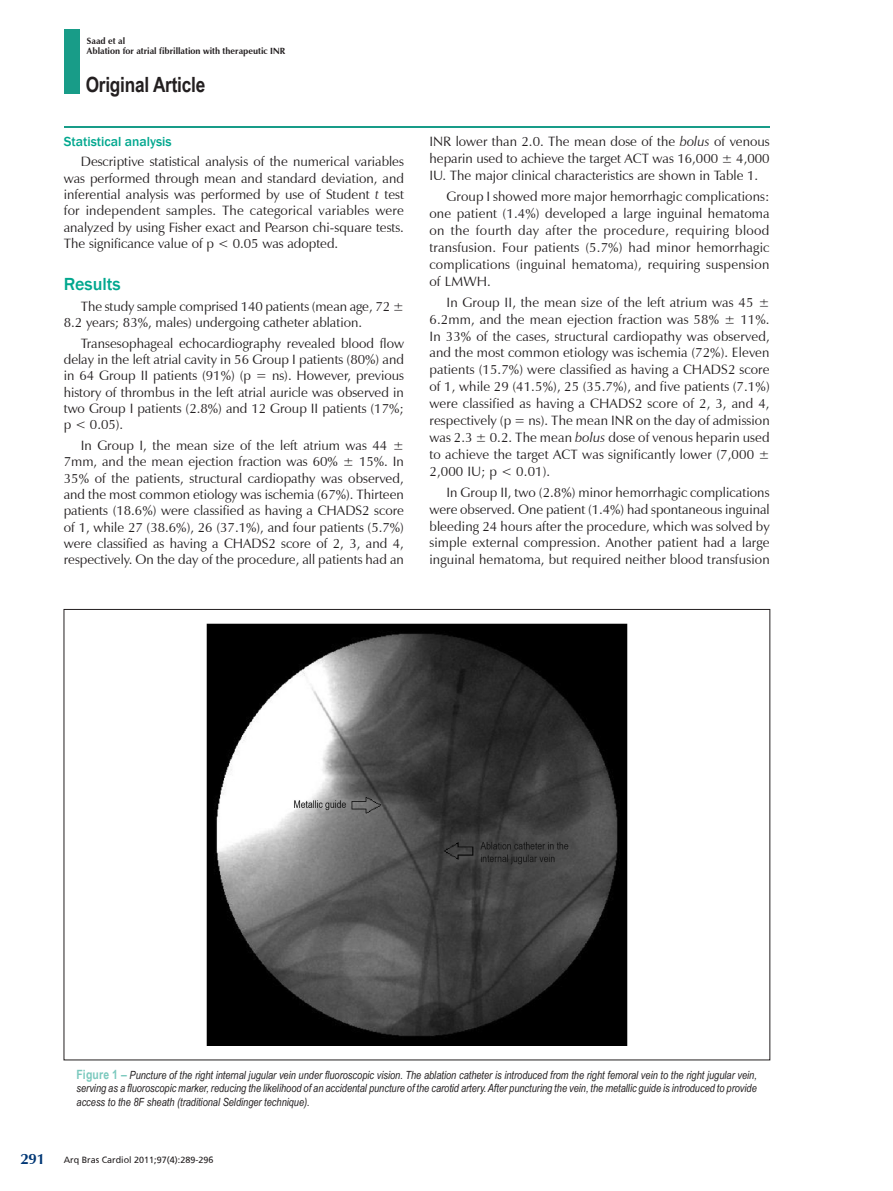
<style>
.page{position:relative;width:893px;height:1191px;background:#fff}
.page>*{position:absolute;margin:0;border:0;box-sizing:border-box;transform-origin:0 0}
.t1{font:700 21px "Arial Narrow";letter-spacing:-.01em;color:#231f20}
.Títulos__textos{font:500 18px "Franklin Gothic";color:#00a78e}
.t2{font:700 15px "Zapf Humanist 601 BT";color:#013775}
.Texto{font:13.5px/16.8px "Zapf Humanist 601 BT";color:#231f20;text-align:justify}
.Subtítulo{font:500 13.5px "Franklin Gothic";color:#00a78e}
._04_FIGURA_ref{font:italic 11.25px/13.5px "Arial Narrow";color:#231f20;text-align:justify}
.t3{font:700 9px "Zapf Humanist 601 BT";color:#231f20}
.t4{font:9px "Frutiger";color:#231f20}
.s1{font-style:italic}
.s2{font-weight:700;font-style:normal;font-size:12.75px;color:#7bc9be}
</style>
<div class="page">
<hr style="left:64px;top:126px;width:706px;height:2px;background:#189c88">
<div style="left:64px;top:29px;width:16px;height:65px;background:#189c88"></div>
<img style="left:206px;top:624px;width:422px;height:421px">
<p class="t3" style="left:87px;top:35px;width:40px">Saad et al</p>
<p class="t3" style="left:87px;top:46px;width:200px">Ablation for atrial fibrillation with therapeutic INR</p>
<p class="t1" style="left:86px;top:68px;width:121px">Original Article</p>
<p class="Subtítulo" style="left:64px;top:133px;width:109px">Statistical analysis</p>
<p class="Texto" style="left:64px;top:153px;width:342px;line-height:16.4px;text-indent:17px">Descriptive statistical analysis of the numerical variables was performed through mean and standard deviation, and inferential analysis was performed by use of Student <span class="s1">t</span> test for independent samples. The categorical variables were analyzed by using Fisher exact and Pearson chi-square tests.<br>The significance value of p &lt; 0.05 was adopted.</p>
<p class="Títulos__textos" style="left:64px;top:273px;width:59px">Results</p>
<p class="Texto" style="left:64px;top:298px;width:342px;line-height:16.4px;text-indent:17px">The study sample comprised 140 patients (mean age, 72 ±<br>8.2 years; 83%, males) undergoing catheter ablation.</p>
<p class="Texto" style="left:64px;top:335px;width:342px;line-height:16.4px;text-indent:17px">Transesophageal echocardiography revealed blood flow delay in the left atrial cavity in 56 Group I patients (80%) and in 64 Group II patients (91%) (p = ns). However, previous history of thrombus in the left atrial auricle was observed in two Group I patients (2.8%) and 12 Group II patients (17%; p &lt; 0.05).</p>
<p class="Texto" style="left:64px;top:437px;width:342px;line-height:16.4px;text-indent:17px">In Group I, the mean size of the left atrium was 44 ± 7mm, and the mean ejection fraction was 60% ± 15%. In 35% of the patients, structural cardiopathy was observed, and the most common etiology was ischemia (67%). Thirteen patients (18.6%) were classified as having a CHADS2 score of 1, while 27 (38.6%), 26 (37.1%), and four patients (5.7%) were classified as having a CHADS2 score of 2, 3, and 4, respectively. On the day of the procedure, all patients had an</p>
<p class="Texto" style="left:429px;top:133px;width:342px">INR lower than 2.0. The mean dose of the <span class="s1">bolus</span> of venous heparin used to achieve the target ACT was 16,000 ± 4,000<br>IU. The major clinical characteristics are shown in Table 1.</p>
<p class="Texto" style="left:429px;top:188px;width:342px;text-indent:17px">Group I showed more major hemorrhagic complications: one patient (1.4%) developed a large inguinal hematoma on the fourth day after the procedure, requiring blood transfusion. Four patients (5.7%) had minor hemorrhagic complications (inguinal hematoma), requiring suspension of LMWH.</p>
<p class="Texto" style="left:429px;top:294px;width:342px;text-indent:17px">In Group II, the mean size of the left atrium was 45 ± 6.2mm, and the mean ejection fraction was 58% ± 11%.<br>In 33% of the cases, structural cardiopathy was observed, and the most common etiology was ischemia (72%). Eleven patients (15.7%) were classified as having a CHADS2 score of 1, while 29 (41.5%), 25 (35.7%), and five patients (7.1%) were classified as having a CHADS2 score of 2, 3, and 4, respectively (p = ns). The mean INR on the day of admission was 2.3 ± 0.2. The mean <span class="s1">bolus</span> dose of venous heparin used to achieve the target ACT was significantly lower (7,000 ± 2,000 IU; p &lt; 0.01).</p>
<p class="Texto" style="left:429px;top:484px;width:342px;text-indent:17px">In Group II, two (2.8%) minor hemorrhagic complications were observed. One patient (1.4%) had spontaneous inguinal bleeding 24 hours after the procedure, which was solved by simple external compression. Another patient had a large inguinal hematoma, but required neither blood transfusion</p>
<p class="t2" style="left:20px;top:1149px;width:26px">291</p>
<p class="_04_FIGURA_ref" style="left:77px;top:1068px;width:682px"><span class="s2">Figure 1 –</span> Puncture of the right internal jugular vein under fluoroscopic vision. The ablation catheter is introduced from the right femoral vein to the right jugular vein, serving as a fluoroscopic marker, reducing the likelihood of an accidental puncture of the carotid artery. After puncturing the vein, the metallic guide is introduced to provide access to the 8F sheath (traditional Seldinger technique).</p>
<p class="t4" style="left:64px;top:1154px;width:151px">Arq Bras Cardiol 2011;97(4):289-296</p>
</div>
